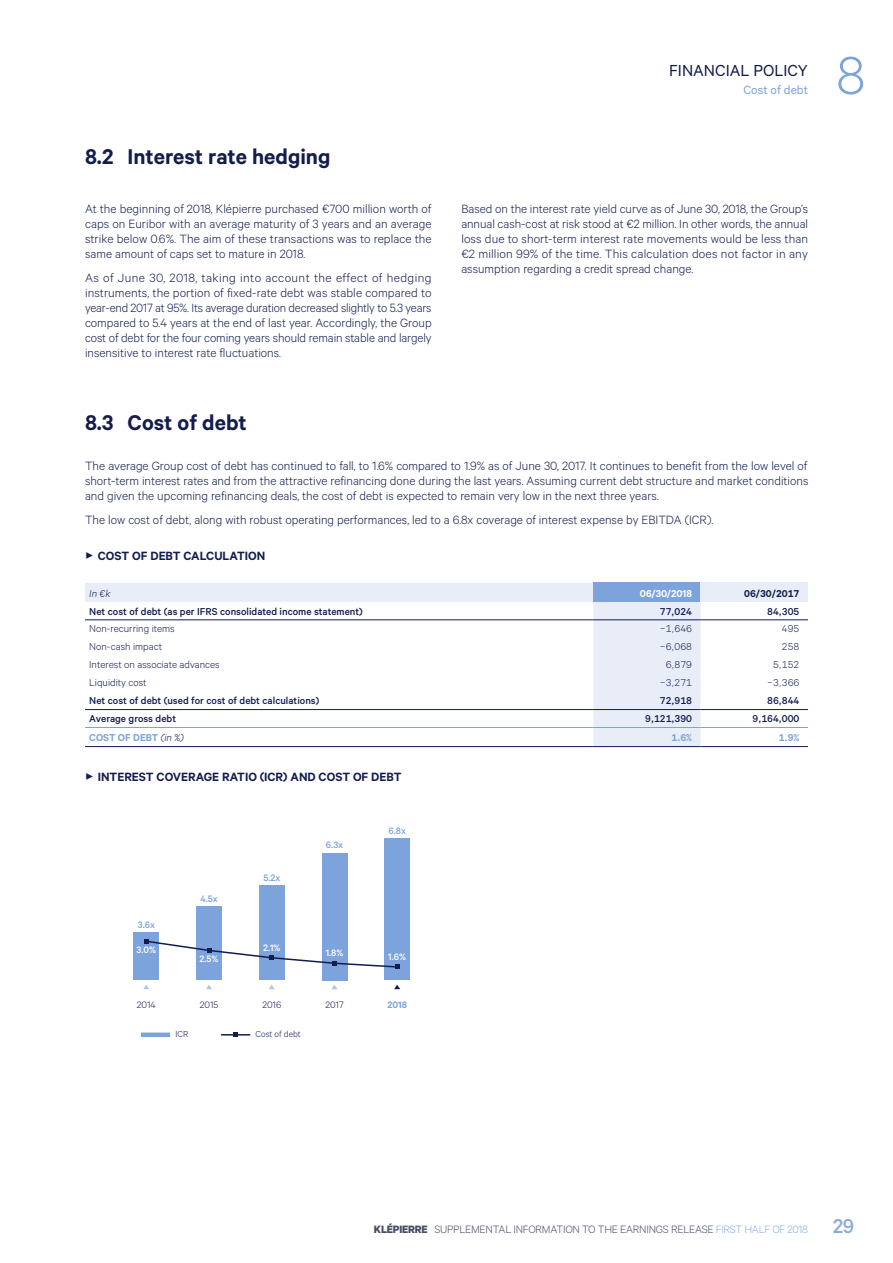
<style>
.page{position:relative;width:893px;height:1263px;background:#fff}
.page>*{position:absolute;margin:0;border:0;box-sizing:border-box;transform-origin:0 0}
.t1{font:300 60px "Calibre";color:#7ca3dc}
.t2{font:600 24px "Calibre";color:#131c4e}
.t3{font:18px "Calibre";color:#131c4e}
.t4{font:300 13.5px/15px "Calibre";color:#131c4e;text-align:justify}
.t5{font:600 13.5px "Calibre";color:#131c4e}
.t6{font:13.5px "Calibre";color:#7ca3dc}
.t7{font:300 12px "Calibre";letter-spacing:-.02em;color:#494c66}
.t8{font:500 11.25px "Calibre";color:#131c4e}
.t9{font:300 11.25px "Calibre";color:#131c4e}
.t10{font:600 11.25px "Calibre";color:#7ca3dc}
.t11{font:600 11.25px "Calibre";color:#fff}
.t12{font:600 11.25px "Calibre";color:#131c4e}
.t13{font:italic 300 11.25px "Calibre";color:#131c4e}
.t14{font:500 10.5px "Calibre";color:#fff}
.t15{font:500 10.5px "Calibre";color:#7ca3dc}
.t16{font:300 10.5px "Calibre";color:#131c4e}
.t17{font:600 10.5px "Calibre";color:#7ca3dc}
.t18{font:300 9.75px "Calibre";color:#131c4e}
.s1{font-weight:300;font-style:italic;color:#131c4e}
.s2{font-weight:700}
.s3{color:#89abdf}
.s4{font-weight:500;font-size:22.5px;color:#89abdf}
</style>
<div class="page">
<div style="left:85px;top:583px;width:616px;height:163px;background:#e8edf7"></div>
<div style="left:593px;top:583px;width:108px;height:19px;background:#7ca3dc"></div>
<div style="left:701px;top:583px;width:107px;height:19px;background:#e8edf7"></div>
<svg style="left:85px;top:602px;width:508px;height:144px"></svg>
<hr style="left:85px;top:727px;width:508px;height:1px;background:#7ca3dc">
<hr style="left:593px;top:727px;width:108px;height:1px;background:#7ca3dc">
<hr style="left:701px;top:727px;width:107px;height:1px;background:#7ca3dc">
<hr style="left:85px;top:746px;width:508px;height:1px;background:#131c4e">
<hr style="left:593px;top:746px;width:108px;height:1px;background:#131c4e">
<hr style="left:701px;top:746px;width:107px;height:1px;background:#131c4e">
<hr style="left:85px;top:709px;width:508px;height:1px;background:#131c4e">
<hr style="left:593px;top:709px;width:108px;height:1px;background:#131c4e">
<hr style="left:701px;top:709px;width:107px;height:1px;background:#131c4e">
<hr style="left:85px;top:619px;width:508px;height:1px;background:#131c4e">
<hr style="left:593px;top:619px;width:108px;height:1px;background:#131c4e">
<hr style="left:701px;top:619px;width:107px;height:1px;background:#131c4e">
<div style="left:134px;top:933px;width:25px;height:47px;background:#7ca3dc"></div>
<div style="left:196px;top:906px;width:26px;height:74px;background:#7ca3dc"></div>
<div style="left:259px;top:885px;width:26px;height:95px;background:#7ca3dc"></div>
<div style="left:322px;top:853px;width:25px;height:127px;background:#7ca3dc"></div>
<div style="left:384px;top:838px;width:26px;height:142px;background:#7ca3dc"></div>
<div style="left:141px;top:1032px;width:29px;height:5px;background:#7ca3dc"></div>
<svg style="left:221px;top:1032px;width:29px;height:5px"></svg>
<svg style="left:394px;top:985px;width:6px;height:4px"></svg>
<svg style="left:269px;top:985px;width:6px;height:4px"></svg>
<svg style="left:331px;top:985px;width:7px;height:4px"></svg>
<svg style="left:143px;top:985px;width:6px;height:4px"></svg>
<svg style="left:206px;top:985px;width:6px;height:4px"></svg>
<svg style="left:144px;top:939px;width:256px;height:30px"></svg>
<h2 class="t2" style="left:85px;top:143px;width:247px">8.2 Interest rate hedging</h2>
<p class="t4" style="left:85px;top:201px;width:348px">At the beginning of 2018, Klépierre purchased €700 million worth of caps on Euribor with an average maturity of 3 years and an average strike below 0.6%. The aim of these transactions was to replace the same amount of caps set to mature in 2018.</p>
<p class="t4" style="left:85px;top:270px;width:348px">As of June 30, 2018, taking into account the effect of hedging instruments, the portion of fixed-rate debt was stable compared to year-end 2017 at 95%. Its average duration decreased slightly to 5.3 years compared to 5.4 years at the end of last year. Accordingly, the Group cost of debt for the four coming years should remain stable and largely insensitive to interest rate fluctuations.</p>
<h3 class="t3" style="left:669px;top:60px;width:140px">FINANCIAL POLICY</h3>
<p class="t6" style="left:743px;top:82px;width:66px">Cost of debt</p>
<p class="t4" style="left:461px;top:201px;width:348px">Based on the interest rate yield curve as of June 30, 2018, the Group’s annual cash-cost at risk stood at €2 million. In other words, the annual loss due to short-term interest rate movements would be less than €2 million 99% of the time. This calculation does not factor in any assumption regarding a credit spread change.</p>
<h2 class="t2" style="left:85px;top:408px;width:163px">8.3 Cost of debt</h2>
<p class="t4" style="left:85px;top:458px;width:725px">The average Group cost of debt has continued to fall, to 1.6% compared to 1.9% as of June 30, 2017. It continues to benefit from the low level of short-term interest rates and from the attractive refinancing done during the last years. Assuming current debt structure and market conditions and given the upcoming refinancing deals, the cost of debt is expected to remain very low in the next three years.</p>
<p class="t4" style="left:85px;top:511px;width:630px">The low cost of debt, along with robust operating performances, led to a 6.8x coverage of interest expense by EBITDA (ICR).</p>
<p class="t5" style="left:85px;top:548px;width:182px">✓ COST OF DEBT CALCULATION</p>
<p class="t13" style="left:89px;top:586px;width:23px">In €k</p>
<p class="t11" style="left:640px;top:586px;width:54px">06/30/2018</p>
<p class="t12" style="left:744px;top:586px;width:57px">06/30/2017</p>
<p class="t8" style="left:89px;top:604px;width:275px">Net cost of debt (as per IFRS consolidated income statement)</p>
<p class="t8" style="left:660px;top:604px;width:34px">77,024</p>
<p class="t8" style="left:767px;top:604px;width:34px">84,305</p>
<p class="t9" style="left:89px;top:622px;width:87px">Non-recurring items</p>
<p class="t9" style="left:660px;top:622px;width:34px">−1,646</p>
<p class="t9" style="left:782px;top:622px;width:19px">495</p>
<p class="t9" style="left:89px;top:640px;width:74px">Non-cash impact</p>
<p class="t9" style="left:660px;top:640px;width:34px">−6,068</p>
<p class="t9" style="left:782px;top:640px;width:19px">258</p>
<p class="t9" style="left:89px;top:658px;width:132px">Interest on associate advances</p>
<p class="t9" style="left:666px;top:658px;width:28px">6,879</p>
<p class="t9" style="left:773px;top:658px;width:28px">5,152</p>
<p class="t9" style="left:89px;top:676px;width:59px">Liquidity cost</p>
<p class="t9" style="left:660px;top:676px;width:34px">−3,271</p>
<p class="t9" style="left:767px;top:676px;width:34px">−3,366</p>
<p class="t8" style="left:89px;top:694px;width:231px">Net cost of debt (used for cost of debt calculations)</p>
<p class="t8" style="left:660px;top:694px;width:34px">72,918</p>
<p class="t8" style="left:767px;top:694px;width:34px">86,844</p>
<p class="t8" style="left:89px;top:712px;width:88px">Average gross debt</p>
<p class="t8" style="left:645px;top:712px;width:48px">9,121,390</p>
<p class="t8" style="left:753px;top:712px;width:48px">9,164,000</p>
<p class="t10" style="left:89px;top:731px;width:96px">COST OF DEBT <span class="s1">(in %)</span></p>
<p class="t10" style="left:672px;top:731px;width:22px">1.6%</p>
<p class="t10" style="left:779px;top:731px;width:22px">1.9%</p>
<p class="t5" style="left:85px;top:769px;width:318px">✓ INTEREST COVERAGE RATIO (ICR) AND COST OF DEBT</p>
<p class="t15" style="left:138px;top:919px;width:19px">3.6x</p>
<p class="t15" style="left:200px;top:892px;width:19px">4.5x</p>
<p class="t15" style="left:263px;top:872px;width:18px">5.2x</p>
<p class="t14" style="left:137px;top:944px;width:21px">3.0%</p>
<p class="t14" style="left:263px;top:942px;width:19px">2.1%</p>
<p class="t14" style="left:200px;top:953px;width:20px">2.5%</p>
<p class="t15" style="left:326px;top:839px;width:19px">6.3x</p>
<p class="t14" style="left:326px;top:947px;width:19px">1.8%</p>
<p class="t15" style="left:388px;top:824px;width:19px">6.8x</p>
<p class="t14" style="left:388px;top:950px;width:19px">1.6%</p>
<p class="t16" style="left:137px;top:999px;width:20px">2014</p>
<p class="t16" style="left:200px;top:999px;width:20px">2015</p>
<p class="t16" style="left:262px;top:999px;width:20px">2016</p>
<p class="t16" style="left:325px;top:999px;width:20px">2017</p>
<p class="t17" style="left:387px;top:998px;width:21px">2018</p>
<p class="t18" style="left:175px;top:1029px;width:14px">ICR</p>
<p class="t18" style="left:255px;top:1029px;width:47px">Cost of debt</p>
<h1 class="t1" style="left:836px;top:40px;width:30px">8</h1>
<p class="t7" style="left:374px;top:1222px;width:482px"><span class="s2">KLÉPIERRE</span> SUPPLEMENTAL INFORMATION TO THE EARNINGS RELEASE <span class="s3">FIRST HALF OF 2018</span> <span class="s4">29</span></p>
</div>
